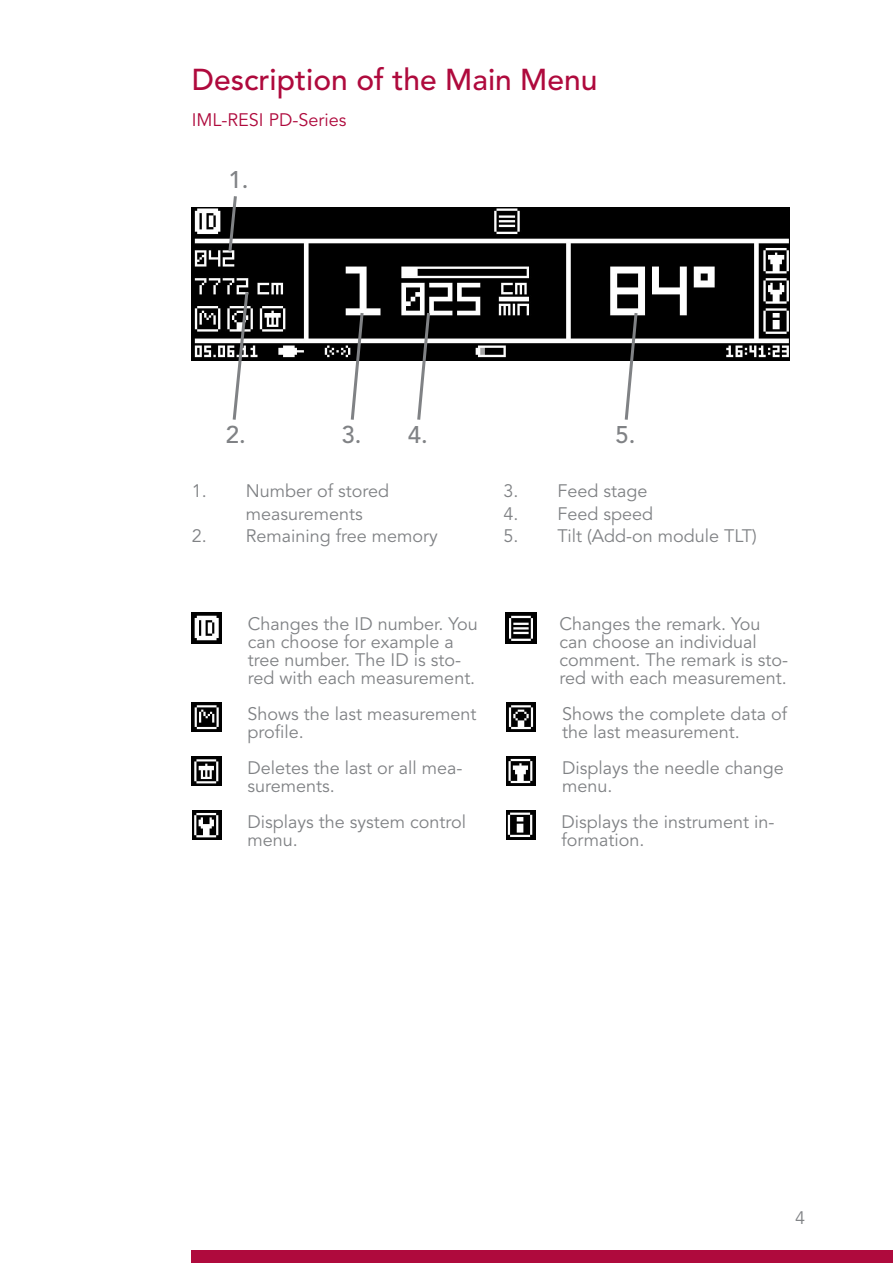
<style>
.page{position:relative;width:893px;height:1263px;background:#fff}
.page>*{position:absolute;margin:0;border:0;box-sizing:border-box;transform-origin:0 0}
.Überschrift_Innensei{font:500 30px "Avenir LT Std";color:#af0a3d}
.Unterüberschrift_Tit{font:500 24px "Avenir LT Std";color:#808285}
.Fließtext{font:18px/18px "Avenir LT Std";color:#808285}
.Unterüberschrift_Tit-2{font:18px/22.5px "Avenir LT Std";color:#808285}
.Einstiegstext_Rot{font:18px "Avenir LT Std";color:#af0a3d}
</style>
<div class="page">
<div style="left:191px;top:1250px;width:702px;height:13px;background:#af0a3d"></div>
<img style="left:192px;top:207px;width:597px;height:154px">
<svg style="left:349px;top:310px;width:16px;height:110px"></svg>
<svg style="left:415px;top:310px;width:17px;height:110px"></svg>
<svg style="left:623px;top:310px;width:16px;height:110px"></svg>
<svg style="left:231px;top:289px;width:19px;height:131px"></svg>
<svg style="left:227px;top:196px;width:12px;height:59px"></svg>
<img style="left:191px;top:613px;width:31px;height:31px">
<img style="left:505px;top:613px;width:32px;height:30px">
<img style="left:191px;top:702px;width:31px;height:30px">
<img style="left:506px;top:702px;width:30px;height:30px">
<img style="left:191px;top:756px;width:31px;height:30px">
<img style="left:506px;top:756px;width:30px;height:30px">
<img style="left:192px;top:810px;width:30px;height:29px">
<img style="left:506px;top:810px;width:29px;height:29px">
<p class="Überschrift_Innensei" style="left:192px;top:62px;width:407px">Description of the Main Menu</p>
<p class="Einstiegstext_Rot" style="left:192px;top:109px;width:156px">IML-RESI PD-Series</p>
<p class="Unterüberschrift_Tit" style="left:228px;top:166px;width:22px">1.</p>
<p class="Unterüberschrift_Tit" style="left:226px;top:420px;width:22px">2.</p>
<p class="Unterüberschrift_Tit" style="left:341px;top:420px;width:22px">3.</p>
<p class="Unterüberschrift_Tit" style="left:408px;top:420px;width:22px">4.</p>
<p class="Unterüberschrift_Tit" style="left:615px;top:420px;width:22px">5.</p>
<p class="Unterüberschrift_Tit-2" style="left:246px;top:480px;width:145px;text-indent:-54px">1. Number of stored measurements</p>
<p class="Unterüberschrift_Tit-2" style="left:192px;top:525px;width:248px">2. Remaining free memory</p>
<p class="Unterüberschrift_Tit-2" style="left:503px;top:480px;width:146px">3. Feed stage</p>
<p class="Unterüberschrift_Tit-2" style="left:503px;top:503px;width:151px">4. Feed speed</p>
<p class="Unterüberschrift_Tit-2" style="left:503px;top:525px;width:255px">5. Tilt (Add-on module TLT)</p>
<p class="Fließtext" style="left:248px;top:615px;width:231px">Changes the ID number. You can choose for example a tree number. The ID is sto&shy;red with each measurement.</p>
<p class="Fließtext" style="left:559px;top:615px;width:230px">Changes the remark. You can choose an individual comment. The remark is sto&shy;red with each measurement.</p>
<p class="Fließtext" style="left:247px;top:705px;width:231px">Shows the last measurement profile.</p>
<p class="Fließtext" style="left:562px;top:705px;width:227px">Shows the complete data of the last measurement.</p>
<p class="Fließtext" style="left:247px;top:759px;width:216px">Deletes the last or all mea&shy;surements.</p>
<p class="Fließtext" style="left:562px;top:759px;width:223px">Displays the needle change menu.</p>
<p class="Fließtext" style="left:247px;top:813px;width:220px">Displays the system control menu.</p>
<p class="Fließtext" style="left:561px;top:813px;width:214px">Displays the instrument in&shy;formation.</p>
<p class="Fließtext" style="left:795px;top:1209px;width:12px">4</p>
</div>
